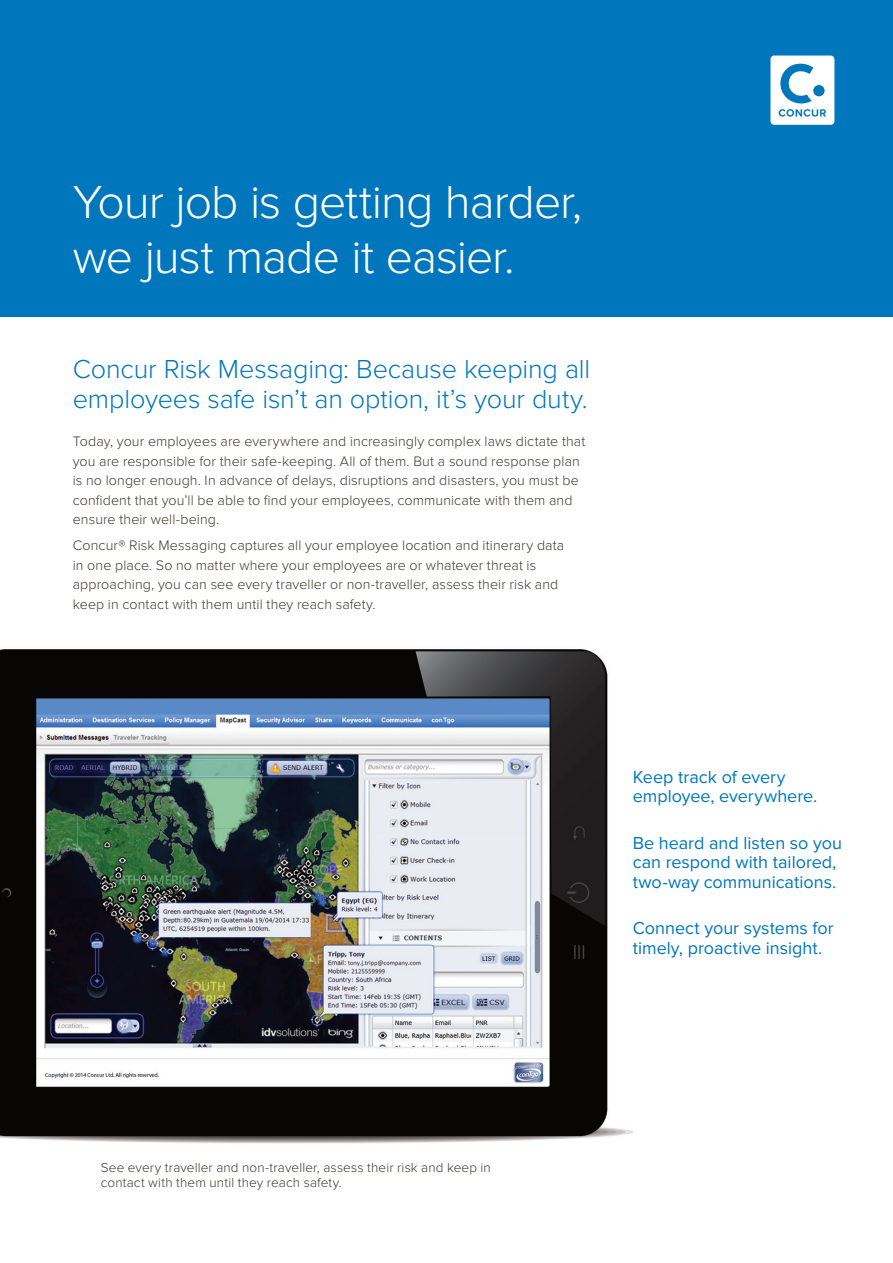
<style>
.page{position:relative;width:893px;height:1263px;background:#fff}
.page>*{position:absolute;margin:0;border:0;box-sizing:border-box;transform-origin:0 0}
.t1{font:300 48px/54.8px "Proxima Nova";letter-spacing:-.02em;color:#fff}
.t2{font:300 27px/30px "Proxima Nova";letter-spacing:-.005em;color:#0077bd}
.t3{font:18px/19.5px "Proxima Nova";color:#0077bd}
.t4{font:300 14.25px/19.5px "Proxima Nova";letter-spacing:.005em;color:#3d3934}
.t5{font:300 13.5px/15px "Proxima Nova";letter-spacing:.01em;color:#3d3934}
</style>
<div class="page">
<div style="left:0;top:0;width:893px;height:317px;background:#0077bd"></div>
<img style="left:0;top:649px;width:634px;height:495px">
<svg style="left:770px;top:56px;width:64px;height:69px;background:#cce4f1"></svg>
<h1 class="t1" style="left:73px;top:175px;width:511px">Your job is getting harder, we just made it easier.</h1>
<h2 class="t2" style="left:73px;top:355px;width:519px">Concur Risk Messaging: Because keeping all employees safe isn’t an option, it’s your duty.</h2>
<p class="t4" style="left:73px;top:432px;width:514px">Today, your employees are everywhere and increasingly complex laws dictate that you are responsible for their safe-keeping. All of them. But a sound response plan is no longer enough. In advance of delays, disruptions and disasters, you must be confident that you’ll be able to find your employees, communicate with them and ensure their well-being.</p>
<p class="t4" style="left:73px;top:536px;width:493px">Concur® Risk Messaging captures all your employee location and itinerary data in one place. So no matter where your employees are or whatever threat is approaching, you can see every traveller or non-traveller, assess their risk and keep in contact with them until they reach safety.</p>
<p class="t3" style="left:633px;top:767px;width:186px">Keep track of every employee, everywhere.</p>
<p class="t3" style="left:633px;top:833px;width:211px">Be heard and listen so you can respond with tailored, two-way communications.</p>
<p class="t3" style="left:633px;top:919px;width:203px">Connect your systems for timely, proactive insight.</p>
<p class="t5" style="left:101px;top:1160px;width:391px">See every traveller and non-traveller, assess their risk and keep in contact with them until they reach safety.</p>
</div>
